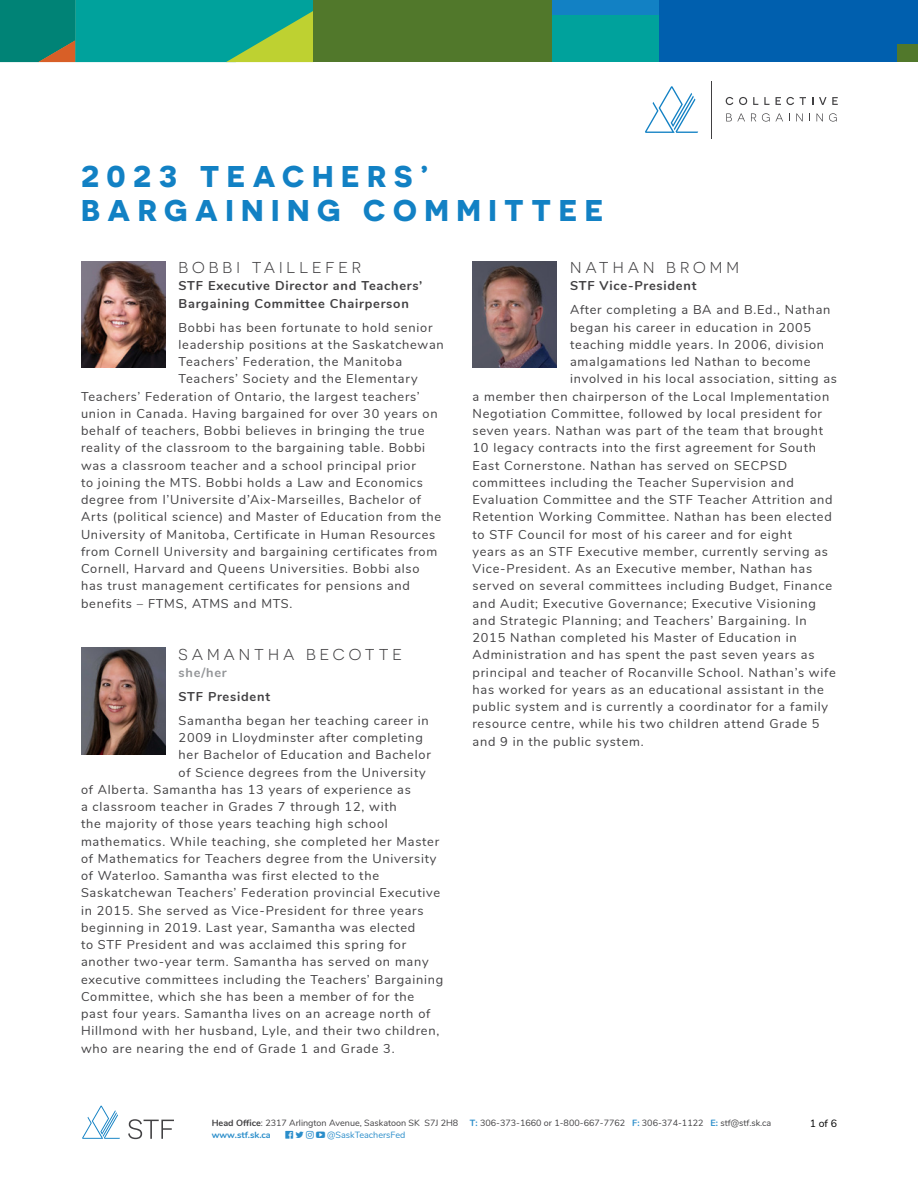
<style>
.page{position:relative;width:918px;height:1188px;background:#fff}
.page>*{position:absolute;margin:0;border:0;box-sizing:border-box;transform-origin:0 0}
.BARGAINING_Header{font:700 30px/34.5px "Novecentosanswide";letter-spacing:.25em;color:#1281c4}
.SUBHEAD_1{font:15.75px "Novecentosanswide";letter-spacing:.25em;color:#414042}
.BODY{font:12.75px "Nunito";letter-spacing:.06em;color:#414042}
.SUBHEAD_3{font:700 12.75px/17.2px "Nunito";letter-spacing:.06em;color:#414042}
.SUBHEAD_3-2{font:700 12.75px "Nunito";letter-spacing:.06em;color:#939598}
.t1{font:10.5px "Nunito Sans";color:#000}
.t2{font:9px "Nunito";color:#414042}
.t3{font:9px "Nunito";color:#2a8dca}
.t4{font:700 9px "Nunito";color:#2a8dca}
.s1{font-weight:700}
.s2{font-weight:700;color:#2a8dca}
</style>
<div class="page">
<div style="left:659px;top:0;width:238px;height:62px;background:#005fae"></div>
<div style="left:552px;top:0;width:107px;height:22px;background:#1281c4"></div>
<div style="left:552px;top:16px;width:107px;height:46px;background:#00a29c"></div>
<div style="left:897px;top:41px;width:21px;height:21px;background:#51782b"></div>
<div style="left:897px;top:0;width:21px;height:44px;background:#005fae"></div>
<div style="left:313px;top:0;width:239px;height:62px;background:#51782b"></div>
<svg style="left:0;top:0;width:313px;height:62px;background:#1a9f85"></svg>
<svg style="left:726px;top:97px;width:7px;height:8px"></svg>
<svg style="left:739px;top:97px;width:8px;height:8px"></svg>
<svg style="left:753px;top:97px;width:5px;height:8px"></svg>
<svg style="left:764px;top:97px;width:6px;height:8px"></svg>
<svg style="left:776px;top:97px;width:18px;height:8px"></svg>
<svg style="left:800px;top:97px;width:6px;height:8px"></svg>
<svg style="left:819px;top:97px;width:19px;height:8px"></svg>
<svg style="left:726px;top:113px;width:19px;height:8px"></svg>
<svg style="left:751px;top:113px;width:5px;height:8px"></svg>
<svg style="left:762px;top:113px;width:21px;height:9px"></svg>
<svg style="left:796px;top:113px;width:7px;height:8px"></svg>
<svg style="left:817px;top:113px;width:6px;height:8px"></svg>
<svg style="left:829px;top:113px;width:8px;height:9px"></svg>
<hr style="left:711px;top:81px;width:1px;height:57px;background:#414042">
<svg style="left:645px;top:86px;width:53px;height:47px"></svg>
<svg style="left:82px;top:1106px;width:38px;height:33px"></svg>
<svg style="left:128px;top:1119px;width:46px;height:20px"></svg>
<img style="left:81px;top:261px;width:84px;height:107px">
<img style="left:81px;top:648px;width:84px;height:106px">
<img style="left:472px;top:261px;width:85px;height:107px">
<p class="BARGAINING_Header" style="left:81px;top:158px;width:524px">2023 TEACHERS’<br>BARGAINING COMMITTEE</p>
<p class="SUBHEAD_1" style="left:179px;top:259px;width:184px">BOBBI TAILLEFER</p>
<p class="SUBHEAD_3" style="left:179px;top:277px;width:245px">STF Executive Director and Teachers’<br>Bargaining Committee Chairperson</p>
<p class="BODY" style="left:179px;top:318px;width:255px">Bobbi has been fortunate to hold senior</p>
<p class="BODY" style="left:179px;top:335px;width:267px">leadership positions at the Saskatchewan</p>
<p class="BODY" style="left:179px;top:352px;width:225px">Teachers’ Federation, the Manitoba</p>
<p class="BODY" style="left:179px;top:370px;width:241px">Teachers’ Society and the Elementary</p>
<p class="BODY" style="left:81px;top:387px;width:340px">Teachers’ Federation of Ontario, the largest teachers’</p>
<p class="BODY" style="left:81px;top:404px;width:358px">union in Canada. Having bargained for over 30 years on</p>
<p class="BODY" style="left:81px;top:421px;width:345px">behalf of teachers, Bobbi believes in bringing the true</p>
<p class="BODY" style="left:81px;top:439px;width:346px">reality of the classroom to the bargaining table. Bobbi</p>
<p class="BODY" style="left:81px;top:456px;width:336px">was a classroom teacher and a school principal prior</p>
<p class="BODY" style="left:81px;top:473px;width:343px">to joining the MTS. Bobbi holds a Law and Economics</p>
<p class="BODY" style="left:81px;top:490px;width:342px">degree from l’Universite d’Aix-Marseilles, Bachelor of</p>
<p class="BODY" style="left:81px;top:508px;width:362px">Arts (political science) and Master of Education from the</p>
<p class="BODY" style="left:81px;top:525px;width:356px">University of Manitoba, Certificate in Human Resources</p>
<p class="BODY" style="left:81px;top:542px;width:358px">from Cornell University and bargaining certificates from</p>
<p class="BODY" style="left:81px;top:559px;width:340px">Cornell, Harvard and Queens Universities. Bobbi also</p>
<p class="BODY" style="left:81px;top:577px;width:331px">has trust management certificates for pensions and</p>
<p class="BODY" style="left:81px;top:594px;width:213px">benefits – FTMS, ATMS and MTS.</p>
<p class="SUBHEAD_1" style="left:179px;top:645px;width:225px">SAMANTHA BECOTTE</p>
<p class="SUBHEAD_3-2" style="left:179px;top:663px;width:50px">she/her</p>
<p class="SUBHEAD_3" style="left:179px;top:687px;width:93px">STF President</p>
<p class="BODY" style="left:179px;top:711px;width:252px">Samantha began her teaching career in</p>
<p class="BODY" style="left:179px;top:728px;width:246px">2009 in Lloydminster after completing</p>
<p class="BODY" style="left:179px;top:746px;width:254px">her Bachelor of Education and Bachelor</p>
<p class="BODY" style="left:179px;top:763px;width:249px">of Science degrees from the University</p>
<p class="BODY" style="left:81px;top:780px;width:331px">of Alberta. Samantha has 13 years of experience as</p>
<p class="BODY" style="left:81px;top:797px;width:317px">a classroom teacher in Grades 7 through 12, with</p>
<p class="BODY" style="left:81px;top:815px;width:308px">the majority of those years teaching high school</p>
<p class="BODY" style="left:81px;top:832px;width:360px">mathematics. While teaching, she completed her Master</p>
<p class="BODY" style="left:81px;top:849px;width:357px">of Mathematics for Teachers degree from the University</p>
<p class="BODY" style="left:81px;top:866px;width:300px">of Waterloo. Samantha was first elected to the</p>
<p class="BODY" style="left:81px;top:884px;width:361px">Saskatchewan Teachers’ Federation provincial Executive</p>
<p class="BODY" style="left:81px;top:901px;width:344px">in 2015. She served as Vice-President for three years</p>
<p class="BODY" style="left:81px;top:918px;width:336px">beginning in 2019. Last year, Samantha was elected</p>
<p class="BODY" style="left:81px;top:935px;width:327px">to STF President and was acclaimed this spring for</p>
<p class="BODY" style="left:81px;top:953px;width:349px">another two-year term. Samantha has served on many</p>
<p class="BODY" style="left:81px;top:970px;width:364px">executive committees including the Teachers’ Bargaining</p>
<p class="BODY" style="left:81px;top:987px;width:335px">Committee, which she has been a member of for the</p>
<p class="BODY" style="left:81px;top:1004px;width:351px">past four years. Samantha lives on an acreage north of</p>
<p class="BODY" style="left:81px;top:1022px;width:360px">Hillmond with her husband, Lyle, and their two children,</p>
<p class="BODY" style="left:81px;top:1039px;width:315px">who are nearing the end of Grade 1 and Grade 3.</p>
<p class="SUBHEAD_1" style="left:570px;top:259px;width:170px">NATHAN BROMM</p>
<p class="SUBHEAD_3" style="left:570px;top:277px;width:128px">STF Vice-President</p>
<p class="BODY" style="left:570px;top:301px;width:262px">After completing a BA and B.Ed., Nathan</p>
<p class="BODY" style="left:570px;top:318px;width:243px">began his career in education in 2005</p>
<p class="BODY" style="left:570px;top:335px;width:256px">teaching middle years. In 2006, division</p>
<p class="BODY" style="left:570px;top:352px;width:242px">amalgamations led Nathan to become</p>
<p class="BODY" style="left:570px;top:370px;width:268px">involved in his local association, sitting as</p>
<p class="BODY" style="left:472px;top:387px;width:358px">a member then chairperson of the Local Implementation</p>
<p class="BODY" style="left:472px;top:404px;width:351px">Negotiation Committee, followed by local president for</p>
<p class="BODY" style="left:472px;top:421px;width:352px">seven years. Nathan was part of the team that brought</p>
<p class="BODY" style="left:472px;top:439px;width:345px">10 legacy contracts into the first agreement for South</p>
<p class="BODY" style="left:472px;top:456px;width:316px">East Cornerstone. Nathan has served on SECPSD</p>
<p class="BODY" style="left:472px;top:473px;width:323px">committees including the Teacher Supervision and</p>
<p class="BODY" style="left:472px;top:490px;width:362px">Evaluation Committee and the STF Teacher Attrition and</p>
<p class="BODY" style="left:472px;top:508px;width:361px">Retention Working Committee. Nathan has been elected</p>
<p class="BODY" style="left:472px;top:525px;width:321px">to STF Council for most of his career and for eight</p>
<p class="BODY" style="left:472px;top:542px;width:357px">years as an STF Executive member, currently serving as</p>
<p class="BODY" style="left:472px;top:559px;width:341px">Vice-President. As an Executive member, Nathan has</p>
<p class="BODY" style="left:472px;top:577px;width:361px">served on several committees including Budget, Finance</p>
<p class="BODY" style="left:472px;top:594px;width:345px">and Audit; Executive Governance; Executive Visioning</p>
<p class="BODY" style="left:472px;top:611px;width:336px">and Strategic Planning; and Teachers’ Bargaining. In</p>
<p class="BODY" style="left:472px;top:628px;width:326px">2015 Nathan completed his Master of Education in</p>
<p class="BODY" style="left:472px;top:646px;width:344px">Administration and has spent the past seven years as</p>
<p class="BODY" style="left:472px;top:663px;width:365px">principal and teacher of Rocanville School. Nathan’s wife</p>
<p class="BODY" style="left:472px;top:680px;width:353px">has worked for years as an educational assistant in the</p>
<p class="BODY" style="left:472px;top:697px;width:357px">public system and is currently a coordinator for a family</p>
<p class="BODY" style="left:472px;top:715px;width:349px">resource centre, while his two children attend Grade 5</p>
<p class="BODY" style="left:472px;top:732px;width:173px">and 9 in the public system.</p>
<p class="t2" style="left:212px;top:1116px;width:248px"><span class="s1">Head Office</span>: 2317 Arlington Avenue, Saskatoon SK S7J 2H8</p>
<p class="t2" style="left:470px;top:1116px;width:303px"><span class="s2">T:</span> 306-373-1660 or 1-800-667-7762 <span class="s2">F:</span> 306-374-1122 <span class="s2">E:</span> stf@stf.sk.ca</p>
<p class="t1" style="left:810px;top:1116px;width:29px">1 of 6</p>
<p class="t4" style="left:212px;top:1128px;width:61px">www.stf.sk.ca</p>
<p class="t3" style="left:327px;top:1128px;width:80px">@SaskTeachersFed</p>
</div>
